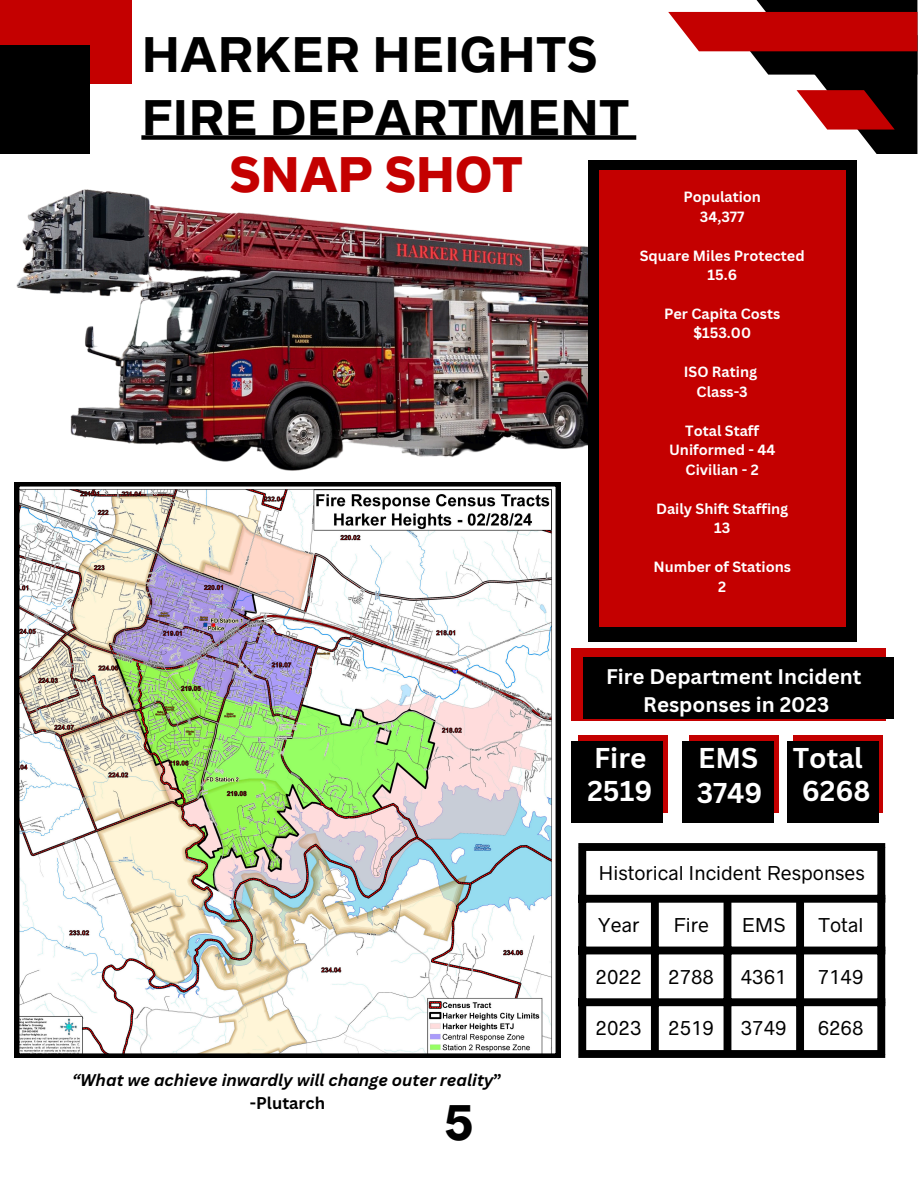
<style>
.page{position:relative;width:918px;height:1188px;background:#fff}
.page>*{position:absolute;margin:0;border:0;box-sizing:border-box;transform-origin:0 0}
.t1{font:700 45px/63px "Radnika Next";color:#000}
.t2{font:800 45px "Radnika Next";color:#c40000}
.t3{font:700 27.9px "Canva Sans";color:#fff}
.t4{font:700 20.55px/28.2px "Canva Sans";color:#fff;text-align:center}
.t5{font:18px "Radnika Next";color:#000}
.t6{font:italic 700 16.5px/22.5px "Canva Sans";color:#000;text-align:center}
.t7{font:700 14.4px "Canva Sans";color:#fff}
.s1{font-style:normal}
</style>
<div class="page">
<svg style="left:668px;top:0;width:249px;height:154px"></svg>
<div style="left:0;top:0;width:132px;height:84px;background:#c40000"></div>
<div style="left:0;top:45px;width:90px;height:109px;background:#000"></div>
<div style="left:141px;top:135px;width:495px;height:5px;background:#000"></div>
<div style="left:578px;top:851px;width:8px;height:199px;background:#000"></div>
<div style="left:651px;top:903px;width:8px;height:147px;background:#000"></div>
<div style="left:724px;top:903px;width:7px;height:147px;background:#000"></div>
<div style="left:796px;top:903px;width:8px;height:147px;background:#000"></div>
<div style="left:877px;top:851px;width:8px;height:199px;background:#000"></div>
<div style="left:578px;top:843px;width:307px;height:8px;background:#000"></div>
<div style="left:578px;top:895px;width:307px;height:8px;background:#000"></div>
<div style="left:578px;top:947px;width:307px;height:7px;background:#000"></div>
<div style="left:578px;top:998px;width:307px;height:8px;background:#000"></div>
<div style="left:578px;top:1050px;width:307px;height:8px;background:#000"></div>
<div style="left:578px;top:735px;width:90px;height:78px;background:#c40000"></div>
<div style="left:571px;top:741px;width:92px;height:81px;background:#000"></div>
<div style="left:793px;top:735px;width:90px;height:78px;background:#c40000"></div>
<div style="left:571px;top:649px;width:314px;height:72px;background:#c40000"></div>
<div style="left:583px;top:657px;width:311px;height:62px;background:#000"></div>
<img style="left:16px;top:189px;width:572px;height:282px">
<div style="left:588px;top:160px;width:268px;height:482px;background:#000"></div>
<div style="left:599px;top:171px;width:246px;height:456px;background:#c40000"></div>
<img style="left:15px;top:482px;width:545px;height:576px">
<div style="left:787px;top:741px;width:92px;height:82px;background:#000"></div>
<div style="left:689px;top:735px;width:90px;height:78px;background:#c40000"></div>
<div style="left:682px;top:741px;width:92px;height:82px;background:#000"></div>
<p class="t1" style="left:141px;top:24px;width:490px">HARKER HEIGHTS<br>FIRE DEPARTMENT</p>
<p class="t2" style="left:229px;top:148px;width:295px">SNAP SHOT</p>
<h3 class="t7" style="left:683px;top:187px;width:79px">Population</h3>
<h3 class="t7" style="left:700px;top:206px;width:46px">34,377</h3>
<h3 class="t7" style="left:640px;top:245px;width:166px">Square Miles Protected</h3>
<h3 class="t7" style="left:707px;top:265px;width:31px">15.6</h3>
<h2 class="t7" style="left:664px;top:304px;width:118px">Per Capita Costs</h2>
<p class="t7" style="left:693px;top:323px;width:59px">$153.00</p>
<p class="t7" style="left:684px;top:362px;width:75px">ISO Rating</p>
<p class="t7" style="left:697px;top:381px;width:53px">Class-3</p>
<p class="t7" style="left:685px;top:420px;width:75px">Total Staff</p>
<p class="t7" style="left:669px;top:440px;width:108px">Uniformed - 44</p>
<p class="t7" style="left:686px;top:459px;width:75px">Civilian - 2</p>
<p class="t7" style="left:656px;top:498px;width:134px">Daily Shift Staffing</p>
<p class="t7" style="left:714px;top:518px;width:18px">13</p>
<p class="t7" style="left:653px;top:557px;width:139px">Number of Stations</p>
<p class="t7" style="left:718px;top:576px;width:10px">2</p>
<h3 class="t4" style="left:606px;top:662px;width:257px">Fire Department Incident<br>Responses in 2023</h3>
<p class="t3" style="left:594px;top:738px;width:54px">Fire</p>
<h3 class="t3" style="left:701px;top:741px;width:67px">3749</h3>
<h4 class="t3" style="left:795px;top:746px;width:72px">Total</h4>
<h2 class="t3" style="left:587px;top:771px;width:66px">2519</h2>
<h3 class="t3" style="left:802px;top:771px;width:70px">6268</h3>
<p class="t3" style="left:698px;top:738px;width:61px">EMS</p>
<p class="t3" style="left:793px;top:738px;width:72px">Total</p>
<h5 class="t3" style="left:697px;top:773px;width:67px">3749</h5>
<p class="t3" style="left:699px;top:779px;width:61px">EMS</p>
<p class="t6" style="left:72px;top:1069px;width:431px">“What we achieve inwardly will change outer reality<span class="s1">” -Plutarch</span></p>
<p class="t1" style="left:444px;top:1092px;width:31px">5</p>
<p class="t5" style="left:598px;top:863px;width:268px">Historical Incident Responses</p>
<h1 class="t5" style="left:598px;top:914px;width:43px">Year</h1>
<h1 class="t5" style="left:673px;top:914px;width:37px">Fire</h1>
<p class="t5" style="left:742px;top:914px;width:46px">EMS</p>
<p class="t5" style="left:818px;top:914px;width:47px">Total</p>
<p class="t5" style="left:596px;top:966px;width:47px">2022</p>
<p class="t5" style="left:668px;top:966px;width:47px">2788</p>
<p class="t5" style="left:741px;top:966px;width:47px">4361</p>
<p class="t5" style="left:818px;top:966px;width:47px">7149</p>
<p class="t5" style="left:596px;top:1018px;width:47px">2023</p>
<p class="t5" style="left:668px;top:1018px;width:47px">2519</p>
<p class="t5" style="left:741px;top:1018px;width:47px">3749</p>
<p class="t5" style="left:818px;top:1018px;width:47px">6268</p>
</div>
